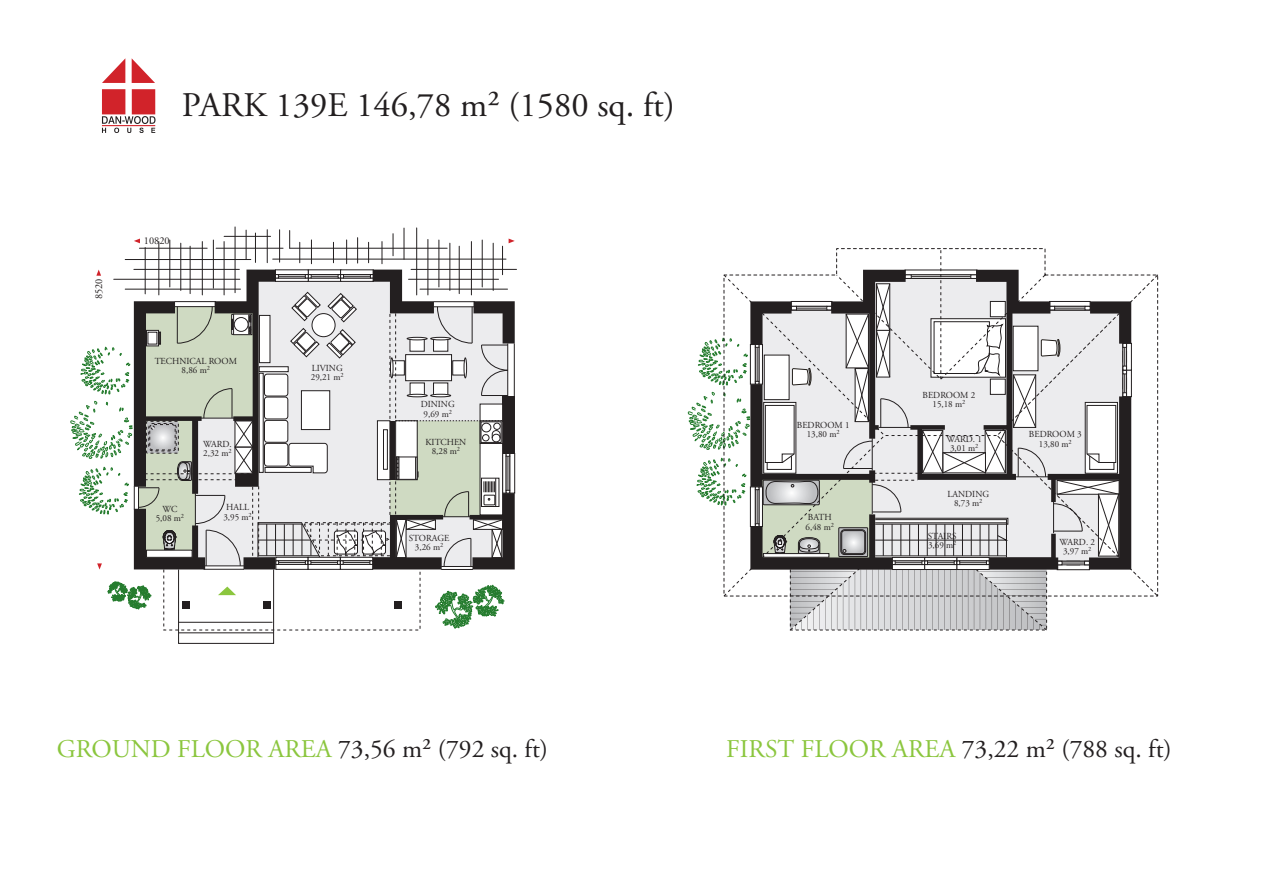
<style>
.page{position:relative;width:1263px;height:893px;background:#fff}
.page>*{position:absolute;margin:0;border:0;box-sizing:border-box;transform-origin:0 0}
.t1{font:34.5px "Adobe Garamond Pro";color:#231f20}
.t2{font:25.5px "Adobe Garamond Pro";color:#231f20}
.t3{font:10.5px "Adobe Garamond Pro";color:#231f20}
.t4{font:9.3px/9.3px "Adobe Garamond Pro";color:#231f20;text-align:center}
.s1{color:#8bc63e}
</style>
<div class="page">
<div style="left:102px;top:89px;width:23px;height:25px;background:#d1232a"></div>
<div style="left:132px;top:89px;width:23px;height:25px;background:#d1232a"></div>
<svg style="left:102px;top:59px;width:23px;height:24px"></svg>
<svg style="left:132px;top:58px;width:23px;height:25px"></svg>
<svg style="left:102px;top:116px;width:53px;height:17px"></svg>
<div style="left:182px;top:601px;width:7px;height:7px;background:#231f20"></div>
<div style="left:263px;top:601px;width:7px;height:7px;background:#231f20"></div>
<div style="left:395px;top:601px;width:7px;height:7px;background:#231f20"></div>
<div style="left:178px;top:569px;width:96px;height:75px;border:1px solid #231f20"></div>
<hr style="left:179px;top:633px;width:95px;height:1px;background:#231f20">
<hr style="left:179px;top:622px;width:93px;height:1px;background:#231f20">
<svg style="left:218px;top:587px;width:18px;height:8px"></svg>
<svg style="left:107px;top:581px;width:44px;height:28px"></svg>
<svg style="left:435px;top:585px;width:70px;height:44px"></svg>
<hr style="left:404px;top:228px;width:1px;height:31px;background:#231f20">
<hr style="left:416px;top:228px;width:1px;height:67px;background:#231f20">
<hr style="left:235px;top:227px;width:1px;height:66px;background:#231f20">
<hr style="left:411px;top:269px;width:105px;height:1px;background:#231f20">
<svg style="left:70px;top:230px;width:445px;height:340px"></svg>
<svg style="left:836px;top:248px;width:322px;height:348px"></svg>
<svg style="left:687px;top:249px;width:444px;height:381px"></svg>
<h1 class="t1" style="left:182px;top:85px;width:494px">PARK 139E 146,78 m² (1580 sq. ft)</h1>
<p class="t3" style="left:93px;top:299px;width:22px;rotate:-90deg">8520</p>
<p class="t3" style="left:144px;top:234px;width:27px">10820</p>
<p class="t4" style="left:155px;top:357px;width:84px">TECHNICAL ROOM<br>8,86 m<sup>2</sup></p>
<p class="t4" style="left:203px;top:439px;width:30px;text-align:left">WARD.<br>2,32 m<sup>2</sup></p>
<p class="t4" style="left:156px;top:504px;width:30px">WC<br>5,08 m<sup>2</sup></p>
<p class="t4" style="left:223px;top:503px;width:30px;text-align:left">HALL<br>3,95 m<sup>2</sup></p>
<p class="t4" style="left:311px;top:364px;width:34px;text-align:left">LIVING<br>29,21 m<sup>2</sup></p>
<p class="t4" style="left:421px;top:400px;width:36px">DINING<br>9,69 m<sup>2</sup></p>
<p class="t4" style="left:425px;top:437px;width:42px">KITCHEN<br>8,28 m<sup>2</sup></p>
<p class="t4" style="left:409px;top:533px;width:42px">STORAGE<br>3,26 m<sup>2</sup></p>
<p class="t4" style="left:797px;top:420px;width:54px">BEDROOM 1<br>13,80 m<sup>2</sup></p>
<p class="t4" style="left:806px;top:513px;width:30px;text-align:left">BATH<br>6,48 m<sup>2</sup></p>
<p class="t4" style="left:922px;top:390px;width:54px">BEDROOM 2<br>15,18 m<sup>2</sup></p>
<p class="t4" style="left:946px;top:435px;width:37px">WARD. 1<br>3,01 m<sup>2</sup></p>
<p class="t4" style="left:1029px;top:430px;width:54px">BEDROOM 3<br>13,80 m<sup>2</sup></p>
<p class="t4" style="left:947px;top:489px;width:43px">LANDING<br>8,73 m<sup>2</sup></p>
<p class="t4" style="left:928px;top:532px;width:30px;text-align:left">STAIRS<br>3,69 m<sup>2</sup></p>
<p class="t4" style="left:1059px;top:538px;width:37px">WARD. 2<br>3,97 m<sup>2</sup></p>
<h2 class="t2" style="left:57px;top:734px;width:493px"><span class="s1">GROUND FLOOR AREA</span> 73,56 m² (792 sq. ft)</h2>
<h2 class="t2" style="left:726px;top:734px;width:447px"><span class="s1">FIRST FLOOR AREA</span> 73,22 m² (788 sq. ft)</h2>
</div>
